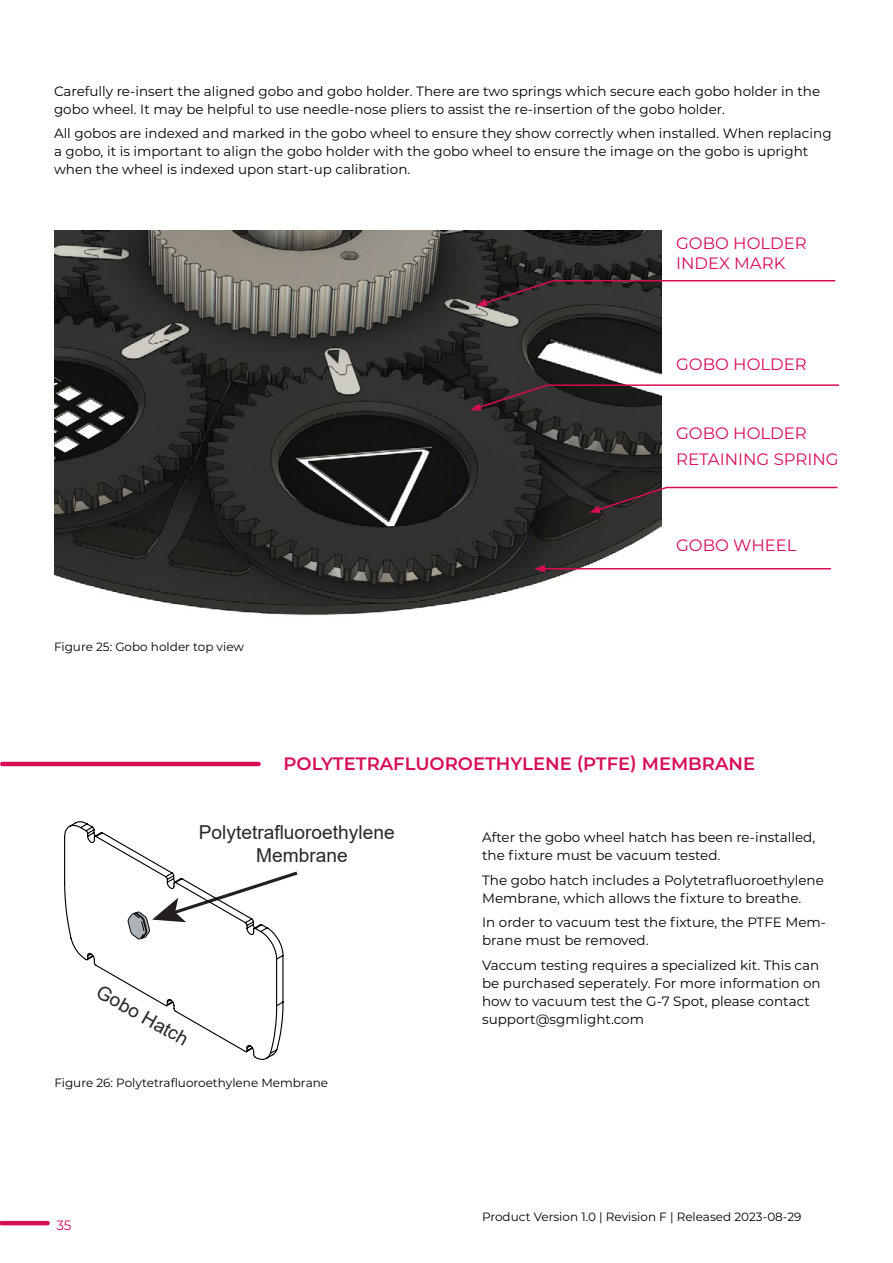
<style>
.page{position:relative;width:893px;height:1263px;background:#fff}
.page>*{position:absolute;margin:0;border:0;box-sizing:border-box;transform-origin:0 0}
.t1{font:19.2px/23px "Arial";color:#292729;text-align:center}
.t2{font:600 18px "Montserrat";color:#d70d56}
.t3{font:16.5px/19.5px "Montserrat";color:#d70d56}
.t4{font:13.5px/18px "Montserrat";color:#000}
.t5{font:13.5px "Montserrat";color:#d70d56}
.t6{font:12px "Montserrat";color:#000}
</style>
<div class="page">
<hr style="left:1px;top:1221px;width:47px;height:4px;background:#d70d56">
<img style="left:54px;top:230px;width:607px;height:386px">
<svg style="left:589px;top:485px;width:80px;height:28px;background:#46383b"></svg>
<hr style="left:543px;top:568px;width:288px;height:1px;background:#d70d56">
<svg style="left:534px;top:565px;width:11px;height:8px"></svg>
<svg style="left:476px;top:279px;width:79px;height:27px;background:#35272a"></svg>
<hr style="left:553px;top:280px;width:282px;height:1px;background:#d70d56">
<svg style="left:470px;top:383px;width:79px;height:28px;background:#34262a"></svg>
<hr style="left:547px;top:384px;width:292px;height:2px;background:#d70d56">
<hr style="left:666px;top:487px;width:171px;height:1px;background:#d70d56">
<hr style="left:2px;top:762px;width:257px;height:4px;background:#d70d56">
<svg style="left:64px;top:821px;width:220px;height:239px"></svg>
<svg style="left:127px;top:869px;width:171px;height:71px"></svg>
<p class="t4" style="left:54px;top:81px;width:768px">Carefully re-insert the aligned gobo and gobo holder. There are two springs which secure each gobo holder in the gobo wheel. It may be helpful to use needle-nose pliers to assist the re-insertion of the gobo holder.</p>
<p class="t4" style="left:54px;top:124px;width:779px">All gobos are indexed and marked in the gobo wheel to ensure they show correctly when installed. When replacing a gobo, it is important to align the gobo holder with the gobo wheel to ensure the image on the gobo is upright when the wheel is indexed upon start-up calibration.</p>
<p class="t3" style="left:676px;top:233px;width:132px">GOBO HOLDER<br>INDEX MARK</p>
<p class="t3" style="left:676px;top:354px;width:132px">GOBO HOLDER</p>
<p class="t3" style="left:676px;top:419px;width:164px;line-height:26.2px">GOBO HOLDER<br>RETAINING SPRING</p>
<p class="t6" style="left:54px;top:638px;width:192px">Figure 25: Gobo holder top view</p>
<p class="t3" style="left:676px;top:535px;width:122px">GOBO WHEEL</p>
<h2 class="t2" style="left:284px;top:751px;width:473px">POLYTETRAFLUOROETHYLENE (PTFE) MEMBRANE</h2>
<h1 class="t1" style="left:104px;top:980px;width:104px;rotate:30deg">Gobo Hatch</h1>
<h1 class="t1" style="left:199px;top:821px;width:197px">Polytetrafluoroethylene<br>Membrane</h1>
<p class="t4" style="left:482px;top:828px;width:335px">After the gobo wheel hatch has been re-installed, the fixture must be vacuum tested.</p>
<p class="t4" style="left:482px;top:870px;width:343px">The gobo hatch includes a Polytetrafluoroethylene<br>Membrane, which allows the fixture to breathe.</p>
<p class="t4" style="left:482px;top:913px;width:345px">In order to vacuum test the fixture, the PTFE Mem&shy;brane must be removed.</p>
<p class="t4" style="left:482px;top:956px;width:340px">Vaccum testing requires a specialized kit. This can be purchased seperately. For more information on how to vacuum test the G-7 Spot, please contact support@sgmlight.com</p>
<p class="t6" style="left:54px;top:1074px;width:275px">Figure 26: Polytetrafluoroethylene Membrane</p>
<p class="t5" style="left:56px;top:1215px;width:17px">35</p>
<p class="t6" style="left:482px;top:1208px;width:321px">Product Version 1.0 | Revision F | Released 2023-08-29</p>
</div>
